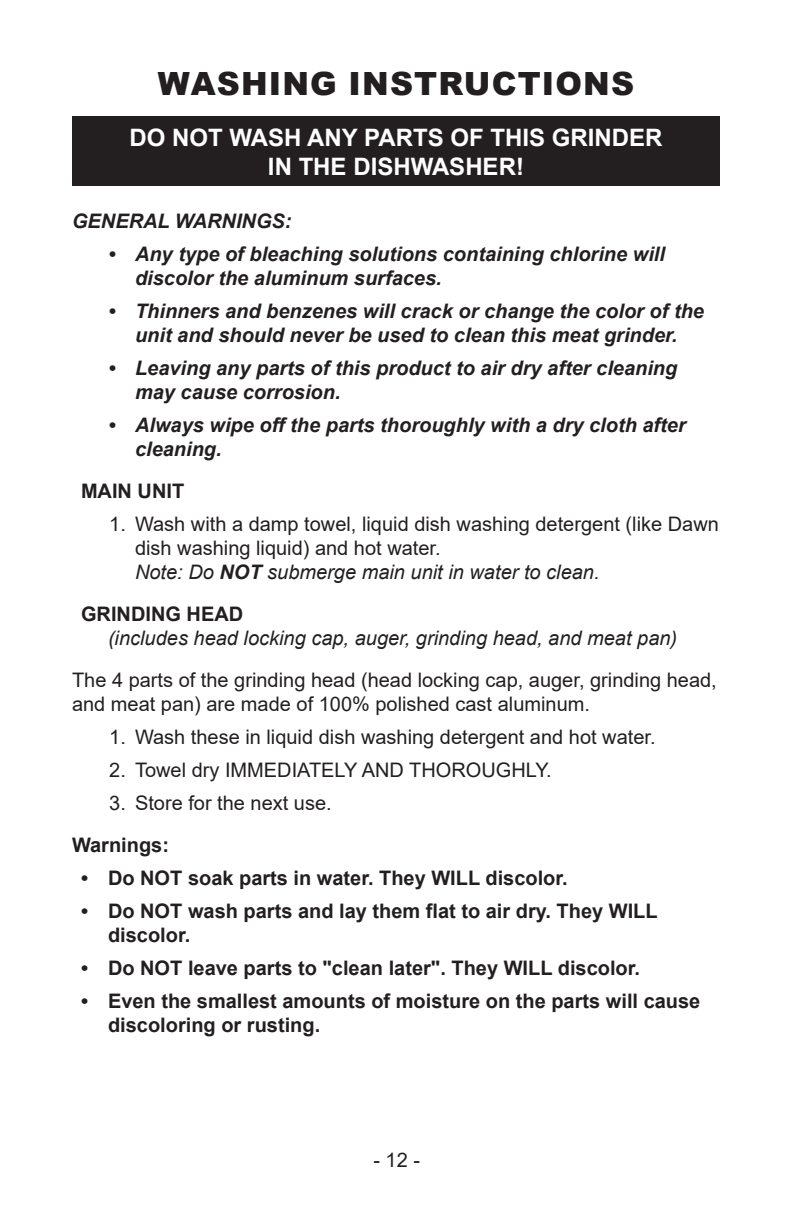
<style>
.page{position:relative;width:792px;height:1224px;background:#fff}
.page>*{position:absolute;margin:0;border:0;box-sizing:border-box;transform-origin:0 0}
.Section_Title{font:900 32px "Arial";letter-spacing:.035em;color:#231f20}
.t1{font:700 24px/28.8px "Arial";color:#fff;text-align:center}
.Direction_Text{font:20px/24px "Arial";color:#231f20}
.Direction_Text-2{font:italic 700 20px/24px "Arial";color:#231f20}
.Sub-Section_Titles{font:700 20px/24px "Arial";color:#231f20}
.Sub-Section_Titles-2{font:italic 20px/24px "Arial";color:#231f20}
.s1{font-style:italic}
.s2{font-weight:700;font-style:italic}
.s3{font-weight:700;font-style:normal}
</style>
<div class="page">
<div style="left:72px;top:117px;width:648px;height:69px;background:#231f20"></div>
<p class="Section_Title" style="left:158px;top:60px;width:478px">WASHING INSTRUCTIONS</p>
<p class="t1" style="left:130px;top:123px;width:534px">DO NOT WASH ANY PARTS OF THIS GRINDER<br>IN THE DISHWASHER!</p>
<p class="Direction_Text-2" style="left:72px;top:210px;width:221px">GENERAL WARNINGS:</p>
<p class="Direction_Text-2" style="left:135px;top:243px;width:532px;text-indent:-27px">• Any type of bleaching solutions containing chlorine will discolor the aluminum surfaces.</p>
<p class="Direction_Text-2" style="left:108px;top:300px;width:598px;text-align:center">• Thinners and benzenes will crack or change the color of the unit and should never be used to clean this meat grinder.</p>
<p class="Direction_Text-2" style="left:135px;top:357px;width:544px;text-indent:-27px">• Leaving any parts of this product to air dry after cleaning may cause corrosion.</p>
<p class="Direction_Text-2" style="left:135px;top:414px;width:552px;text-indent:-27px">• Always wipe off the parts thoroughly with a dry cloth after cleaning.</p>
<p class="Sub-Section_Titles" style="left:81px;top:479px;width:105px">MAIN UNIT</p>
<p class="Direction_Text" style="left:135px;top:512px;width:585px;text-indent:-26px">1. Wash with a damp towel, liquid dish washing detergent (like Dawn dish washing liquid) and hot water.<br><span class="s1">Note: Do</span> <span class="s2">NOT</span> <span class="s1">submerge main unit in water to clean.</span></p>
<p class="Sub-Section_Titles-2" style="left:108px;top:602px;width:571px;text-indent:-27px"><span class="s3">GRINDING HEAD<br></span>(includes head locking cap, auger, grinding head, and meat pan)</p>
<p class="Direction_Text" style="left:72px;top:668px;width:646px">The 4 parts of the grinding head (head locking cap, auger, grinding head, and meat pan) are made of 100% polished cast aluminum.</p>
<p class="Direction_Text" style="left:109px;top:725px;width:548px">1. Wash these in liquid dish washing detergent and hot water.</p>
<p class="Direction_Text" style="left:109px;top:758px;width:444px">2. Towel dry IMMEDIATELY AND THOROUGHLY.</p>
<p class="Direction_Text" style="left:109px;top:791px;width:224px">3. Store for the next use.</p>
<p class="Sub-Section_Titles" style="left:72px;top:833px;width:99px">Warnings:</p>
<p class="Sub-Section_Titles" style="left:81px;top:866px;width:488px">• Do NOT soak parts in water. They WILL discolor.</p>
<p class="Sub-Section_Titles" style="left:108px;top:899px;width:551px;text-indent:-27px">• Do NOT wash parts and lay them flat to air dry. They WILL discolor.</p>
<p class="Sub-Section_Titles" style="left:81px;top:956px;width:561px">• Do NOT leave parts to "clean later". They WILL discolor.</p>
<p class="Sub-Section_Titles" style="left:108px;top:989px;width:594px;text-indent:-27px">• Even the smallest amounts of moisture on the parts will cause discoloring or rusting.</p>
<p class="Direction_Text" style="left:373px;top:1147px;width:48px">- 12 -</p>
</div>
